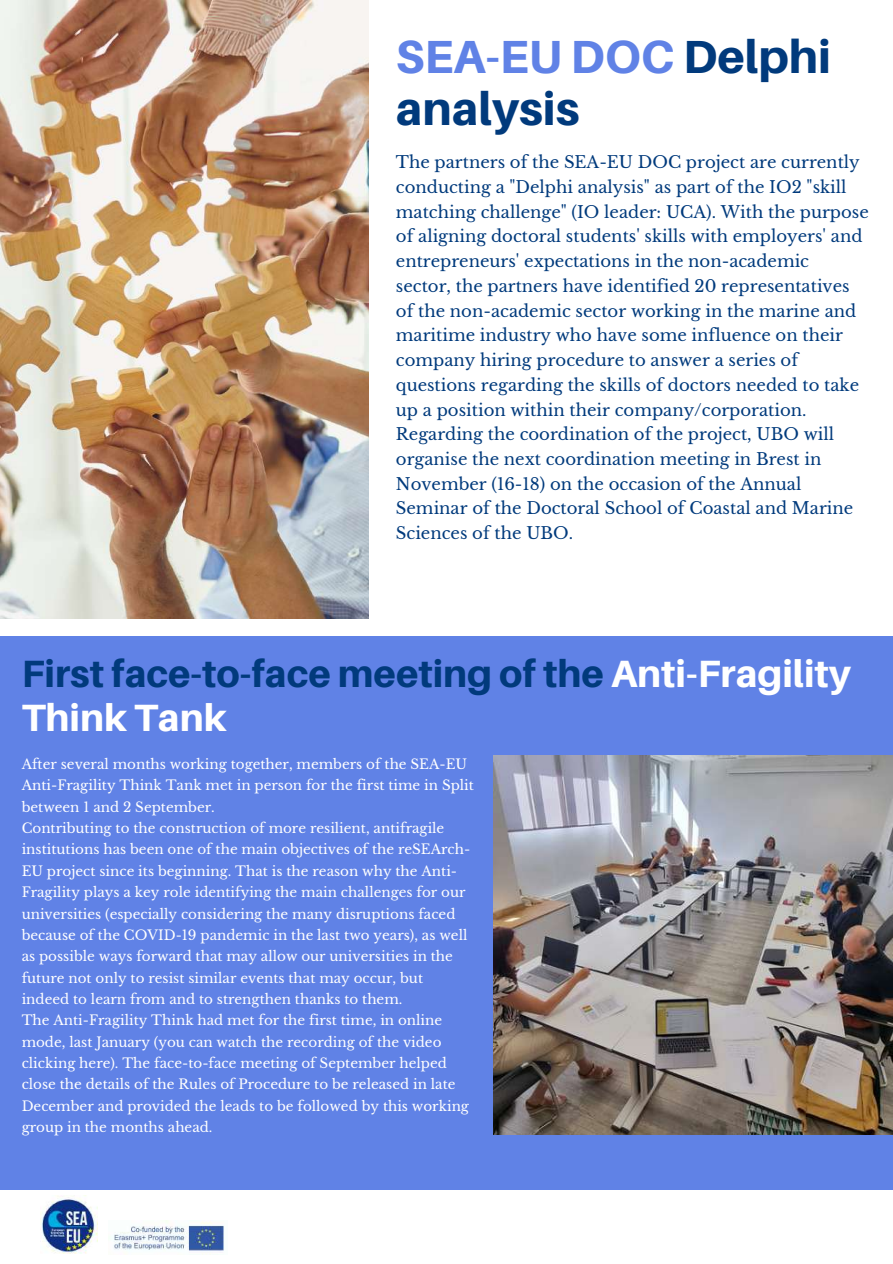
<style>
.page{position:relative;width:893px;height:1264px;background:#fff}
.page>*{position:absolute;margin:0;border:0;box-sizing:border-box;transform-origin:0 0}
.t1{font:800 46.5px/51.8px "Aileron";color:#013a7c}
.t2{font:800 37.95px/43.8px "Aileron";color:#013a7c}
.t3{font:16.5px/24.8px "Libre Baskerville";color:#013a7c}
.t4{font:13.5px/21.3px "Libre Baskerville";color:#fff}
.s1{color:#6082e6}
.s2{color:#fff}
</style>
<div class="page">
<div style="left:0;top:637px;width:892px;height:552px;background:#6082e6"></div>
<img style="left:0;top:0;width:369px;height:618px">
<img style="left:493px;top:756px;width:399px;height:378px">
<img style="left:41px;top:1195px;width:57px;height:58px">
<img style="left:113px;top:1220px;width:111px;height:34px">
<h1 class="t1" style="left:396px;top:30px;width:436px"><span class="s1">SEA-EU DOC</span> Delphi analysis</h1>
<p class="t3" style="left:396px;top:150px;width:474px">The partners of the SEA-EU DOC project are currently conducting a "Delphi analysis" as part of the IO2 "skill matching challenge" (IO leader: UCA). With the purpose of aligning doctoral students' skills with employers' and entrepreneurs' expectations in the non-academic<br>sector, the partners have identified 20 representatives of the non-academic sector working in the marine and maritime industry who have some influence on their company hiring procedure to answer a series of questions regarding the skills of doctors needed to take up a position within their company/corporation.<br>Regarding the coordination of the project, UBO will organise the next coordination meeting in Brest in November (16-18) on the occasion of the Annual Seminar of the Doctoral School of Coastal and Marine Sciences of the UBO.</p>
<h2 class="t2" style="left:22px;top:650px;width:830px">First face-to-face meeting of the <span class="s2">Anti-Fragility<br>Think Tank</span></h2>
<p class="t4" style="left:22px;top:753px;width:454px">After several months working together, members of the SEA-EU Anti-Fragility Think Tank met in person for the first time in Split between 1 and 2 September.<br>Contributing to the construction of more resilient, antifragile institutions has been one of the main objectives of the reSEArch-EU project since its beginning. That is the reason why the Anti-Fragility plays a key role identifying the main challenges for our universities (especially considering the many disruptions faced because of the COVID-19 pandemic in the last two years), as well as possible ways forward that may allow our universities in the future not only to resist similar events that may occur, but indeed to learn from and to strengthen thanks to them.<br>The Anti-Fragility Think had met for the first time, in online mode, last January (you can watch the recording of the video clicking here). The face-to-face meeting of September helped close the details of the Rules of Procedure to be released in late December and provided the leads to be followed by this working group in the months ahead.</p>
</div>
